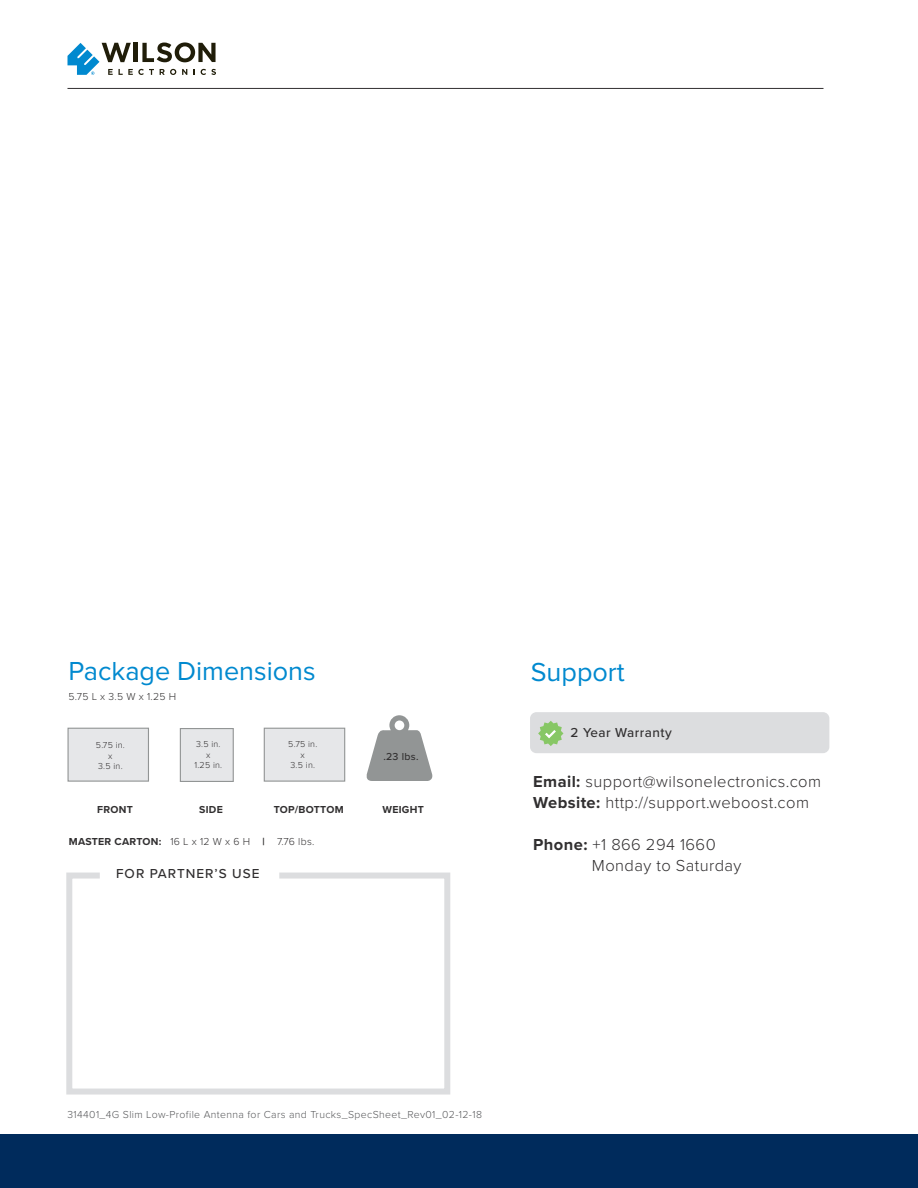
<style>
.page{position:relative;width:918px;height:1188px;background:#fff}
.page>*{position:absolute;margin:0;border:0;box-sizing:border-box;transform-origin:0 0}
.t1{font:27px "Proxima Nova";color:#0089cf}
.t2{font:300 16.5px "Proxima Nova";letter-spacing:.025em;color:#312f30}
.t3{font:500 13.5px "Proxima Nova";letter-spacing:.075em;color:#312f30}
.t4{font:500 13.5px "Proxima Nova";letter-spacing:.035em;color:#312f30}
.t5{font:300 10.5px "Proxima Nova";letter-spacing:.035em;color:#57585a}
.t6{font:300 10.5px "Proxima Nova";letter-spacing:.025em;color:#312f30}
.t7{font:700 10.5px "Proxima Nova";letter-spacing:.025em;color:#312f30}
.t8{font:500 10.5px "Proxima Nova";color:#312f30}
.t9{font:300 9px "Proxima Nova";letter-spacing:.025em;color:#312f30}
.s1{font-weight:700}
</style>
<div class="page">
<div style="left:530px;top:712px;width:299px;height:41px;background:#dcdddf;border-radius:6px"></div>
<svg style="left:538px;top:721px;width:25px;height:25px"></svg>
<hr style="left:68px;top:88px;width:756px;height:1px;background:#312f30">
<svg style="left:68px;top:42px;width:148px;height:33px"></svg>
<div style="left:0;top:1134px;width:918px;height:54px;background:#002b5c"></div>
<svg style="left:66px;top:872px;width:385px;height:223px"></svg>
<div style="left:180px;top:728px;width:54px;height:54px;background:#e6e7e9;border:1px solid #929595"></div>
<div style="left:68px;top:728px;width:81px;height:54px;background:#e6e7e9;border:1px solid #929595"></div>
<div style="left:264px;top:728px;width:81px;height:54px;background:#e6e7e9;border:1px solid #929595"></div>
<svg style="left:366px;top:715px;width:67px;height:66px"></svg>
<p class="t1" style="left:69px;top:655px;width:249px">Package Dimensions</p>
<p class="t6" style="left:69px;top:691px;width:109px">5.75 L x 3.5 W x 1.25 H</p>
<p class="t9" style="left:96px;top:740px;width:31px">5.75 in.</p>
<p class="t9" style="left:108px;top:750px;width:6px">x</p>
<p class="t9" style="left:98px;top:761px;width:26px">3.5 in.</p>
<p class="t9" style="left:196px;top:739px;width:26px">3.5 in.</p>
<p class="t9" style="left:206px;top:750px;width:6px">x</p>
<p class="t9" style="left:194px;top:760px;width:29px">1.25 in.</p>
<p class="t9" style="left:288px;top:739px;width:31px">5.75 in.</p>
<p class="t9" style="left:301px;top:750px;width:6px">x</p>
<p class="t9" style="left:291px;top:760px;width:26px">3.5 in.</p>
<p class="t8" style="left:383px;top:750px;width:37px">.23 lbs.</p>
<p class="t7" style="left:199px;top:803px;width:25px">SIDE</p>
<p class="t7" style="left:274px;top:803px;width:71px">TOP/BOTTOM</p>
<p class="t7" style="left:383px;top:803px;width:43px">WEIGHT</p>
<p class="t6" style="left:69px;top:835px;width:247px"><span class="s1">MASTER CARTON:</span> 16 L x 12 W x 6 H <span class="s1">|</span> 7.76 lbs.</p>
<p class="t7" style="left:97px;top:803px;width:37px">FRONT</p>
<p class="t3" style="left:116px;top:866px;width:145px">FOR PARTNER’S USE</p>
<p class="t1" style="left:531px;top:656px;width:95px">Support</p>
<p class="t4" style="left:571px;top:724px;width:103px">2 Year Warranty</p>
<p class="t2" style="left:533px;top:772px;width:289px"><span class="s1">Email:</span> support@wilsonelectronics.com</p>
<p class="t2" style="left:533px;top:793px;width:277px"><span class="s1">Website:</span> http://support.weboost.com</p>
<p class="t2" style="left:533px;top:835px;width:184px"><span class="s1">Phone:</span> +1 866 294 1660</p>
<p class="t2" style="left:592px;top:856px;width:151px">Monday to Saturday</p>
<p class="t5" style="left:68px;top:1108px;width:416px">314401_4G Slim Low-Profile Antenna for Cars and Trucks_SpecSheet_Rev01_02-12-18</p>
</div>
